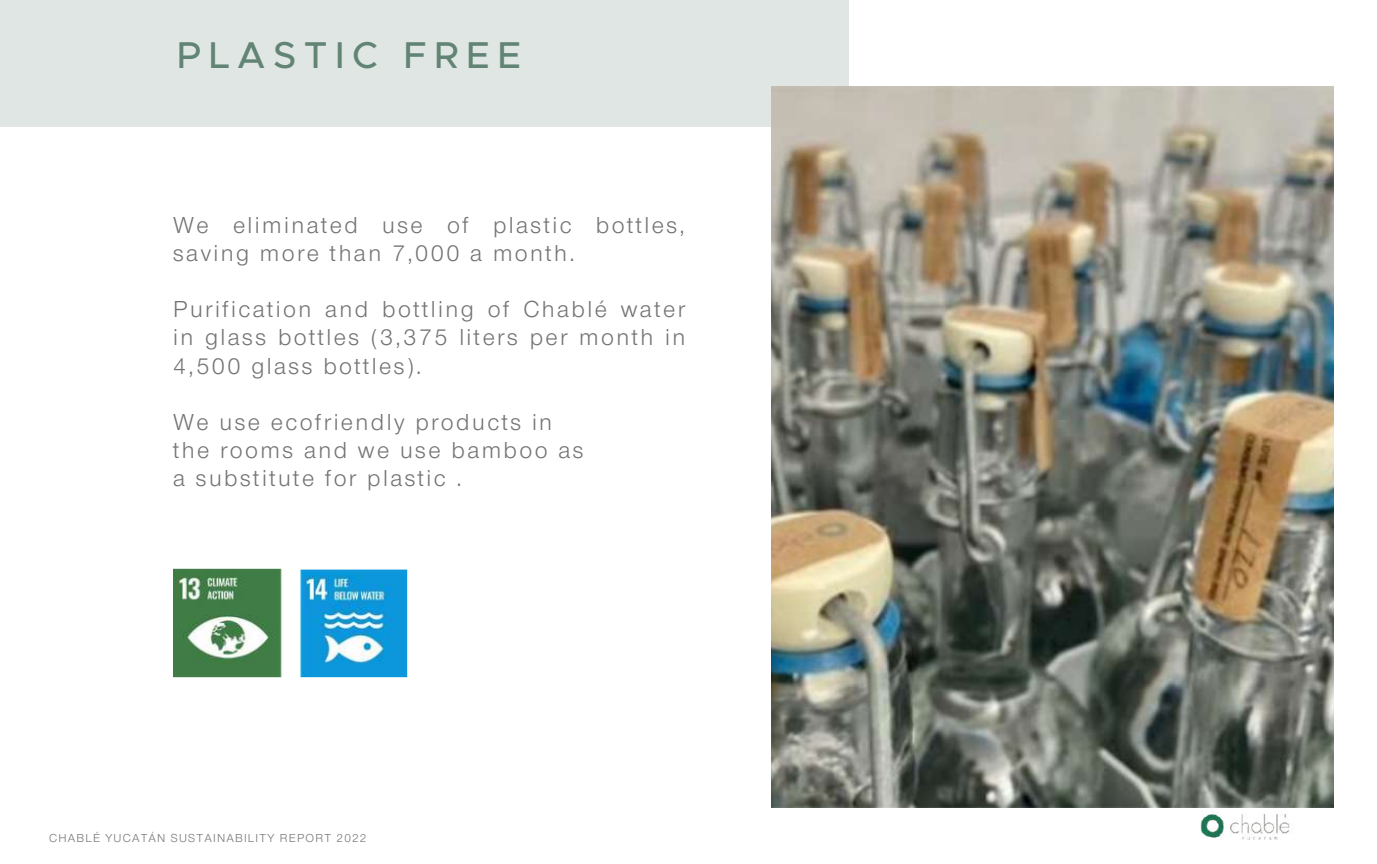
<style>
.page{position:relative;width:1377px;height:864px;background:#fff}
.page>*{position:absolute;margin:0;border:0;box-sizing:border-box;transform-origin:0 0}
.t1{font:500 37.5px "Metropolis";letter-spacing:.2em;color:#628474}
.t2{font:24px/28.2px "Nimbus San Nov T";letter-spacing:.1em;color:#737372}
.t3{font:12px "Nimbus San Nov T";letter-spacing:.1em;color:#737372}
</style>
<div class="page">
<div style="left:0;top:0;width:849px;height:126px;background:#dfe6e3"></div>
<img style="left:173px;top:569px;width:234px;height:109px">
<img style="left:771px;top:86px;width:563px;height:722px">
<img style="left:1200px;top:814px;width:90px;height:26px">
<h1 class="t1" style="left:177px;top:38px;width:346px">PLASTIC FREE</h1>
<p class="t2" style="left:173px;top:213px;width:513px">We eliminated use of plastic bottles, saving more than 7,000 a month.</p>
<p class="t2" style="left:173px;top:297px;width:514px;text-align:justify">Purification and bottling of Chablé water in glass bottles (3,375 liters per month in 4,500 glass bottles).</p>
<p class="t2" style="left:173px;top:410px;width:412px">We use ecofriendly products in the rooms and we use bamboo as a substitute for plastic .</p>
<p class="t3" style="left:49px;top:833px;width:319px">CHABLÉ YUCATÁN SUSTAINABILITY REPORT 2022</p>
</div>
